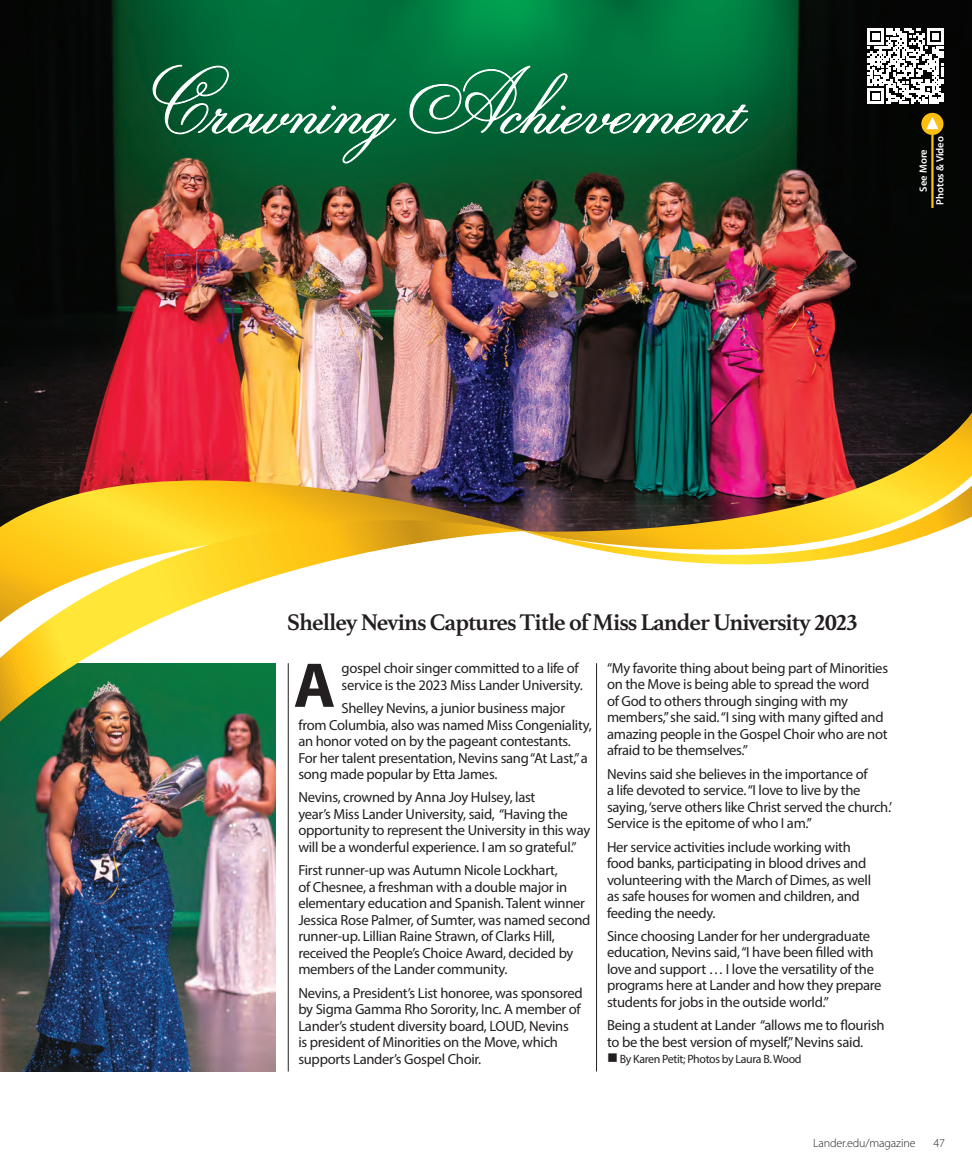
<style>
.page{position:relative;width:972px;height:1175px;background:#fff}
.page>*{position:absolute;margin:0;border:0;box-sizing:border-box;transform-origin:0 0}
.Myriad_Pro_Lt_Body{font:700 63.75px "Myriad Pro";color:#231f20}
.t1{font:700 24px "Athelas";letter-spacing:-.04em;color:#231f20}
.MP__R__9_75pt_11L_-1{font:14.7px/16.5px "Myriad Pro";letter-spacing:-.02em;color:#231f20}
.MP__R__9_75pt_11L_-1-2{font:12px "Myriad Pro";letter-spacing:-.03em;color:#231f20}
.t2{font:300 12px "Myriad Pro";letter-spacing:-.01em;color:#231f20}
.t3{font:600 10.5px/16.5px "Myriad Pro";color:#fff;text-align:center}
</style>
<div class="page">
<img style="left:0;top:721px;width:275px;height:350px">
<img style="left:0;top:0;width:972px;height:412px">
<img style="left:0;top:412px;width:972px;height:73px">
<svg style="left:0;top:485px;width:972px;height:236px"></svg>
<svg style="left:153px;top:53px;width:596px;height:111px;background:#197549"></svg>
<hr style="left:288px;top:663px;width:1px;height:408px;background:#231f20">
<hr style="left:596px;top:663px;width:1px;height:408px;background:#231f20">
<svg style="left:868px;top:29px;width:75px;height:75px"></svg>
<hr style="left:931px;top:120px;width:3px;height:88px;background:#fdbe12">
<div style="left:921px;top:113px;width:22px;height:22px;background:#fdbe12;border-radius:50%"></div>
<svg style="left:926px;top:117px;width:12px;height:12px"></svg>
<p class="t3" style="left:915px;top:205px;width:70px;rotate:-90deg">See More<br>Photos &amp; Video</p>
<p class="t1" style="left:287px;top:608px;width:572px">Shelley Nevins Captures Title of Miss Lander University 2023</p>
<p class="Myriad_Pro_Lt_Body" style="left:294px;top:643px;width:43px">A</p>
<p class="MP__R__9_75pt_11L_-1" style="left:607px;top:659px;width:283px">“My favorite thing about being part of Minorities on the Move is being able to spread the word<br>of God to others through singing with my members,” she said. “I sing with many gifted and amazing people in the Gospel Choir who are not afraid to be themselves.”</p>
<p class="MP__R__9_75pt_11L_-1" style="left:607px;top:765px;width:287px">Nevins said she believes in the importance of<br>a life devoted to service. “I love to live by the saying, ‘serve others like Christ served the church.’ Service is the epitome of who I am.”</p>
<p class="MP__R__9_75pt_11L_-1" style="left:607px;top:838px;width:266px">Her service activities include working with food banks, participating in blood drives and volunteering with the March of Dimes, as well as safe houses for women and children, and feeding the needy.</p>
<p class="MP__R__9_75pt_11L_-1" style="left:607px;top:927px;width:276px">Since choosing Lander for her undergraduate education, Nevins said, “I have been filled with love and support … I love the versatility of the programs here at Lander and how they prepare students for jobs in the outside world.”</p>
<p class="MP__R__9_75pt_11L_-1" style="left:607px;top:1016px;width:279px">Being a student at Lander “allows me to flourish to be the best version of myself,” Nevins said.</p>
<p class="MP__R__9_75pt_11L_-1-2" style="left:607px;top:1051px;width:196px">■ By Karen Petit; Photos by Laura B. Wood</p>
<p class="MP__R__9_75pt_11L_-1" style="left:342px;top:660px;width:243px">gospel choir singer committed to a life of service is the 2023 Miss Lander University.</p>
<p class="MP__R__9_75pt_11L_-1" style="left:298px;top:699px;width:295px;text-indent:43px">Shelley Nevins, a junior business major from Columbia, also was named Miss Congeniality, an honor voted on by the pageant contestants.<br>For her talent presentation, Nevins sang “At Last,” a song made popular by Etta James.</p>
<p class="MP__R__9_75pt_11L_-1" style="left:298px;top:789px;width:293px">Nevins, crowned by Anna Joy Hulsey, last<br>year’s Miss Lander University, said, “Having the opportunity to represent the University in this way will be a wonderful experience. I am so grateful.”</p>
<p class="MP__R__9_75pt_11L_-1" style="left:298px;top:861px;width:294px">First runner-up was Autumn Nicole Lockhart,<br>of Chesnee, a freshman with a double major in elementary education and Spanish. Talent winner Jessica Rose Palmer, of Sumter, was named second runner-up. Lillian Raine Strawn, of Clarks Hill, received the People’s Choice Award, decided by members of the Lander community.</p>
<p class="MP__R__9_75pt_11L_-1" style="left:298px;top:984px;width:286px">Nevins, a President’s List honoree, was sponsored by Sigma Gamma Rho Sorority, Inc. A member of Lander’s student diversity board, LOUD, Nevins<br>is president of Minorities on the Move, which supports Lander’s Gospel Choir.</p>
<p class="t2" style="left:813px;top:1136px;width:104px">Lander.edu/magazine</p>
<p class="t2" style="left:933px;top:1136px;width:13px">47</p>
</div>
